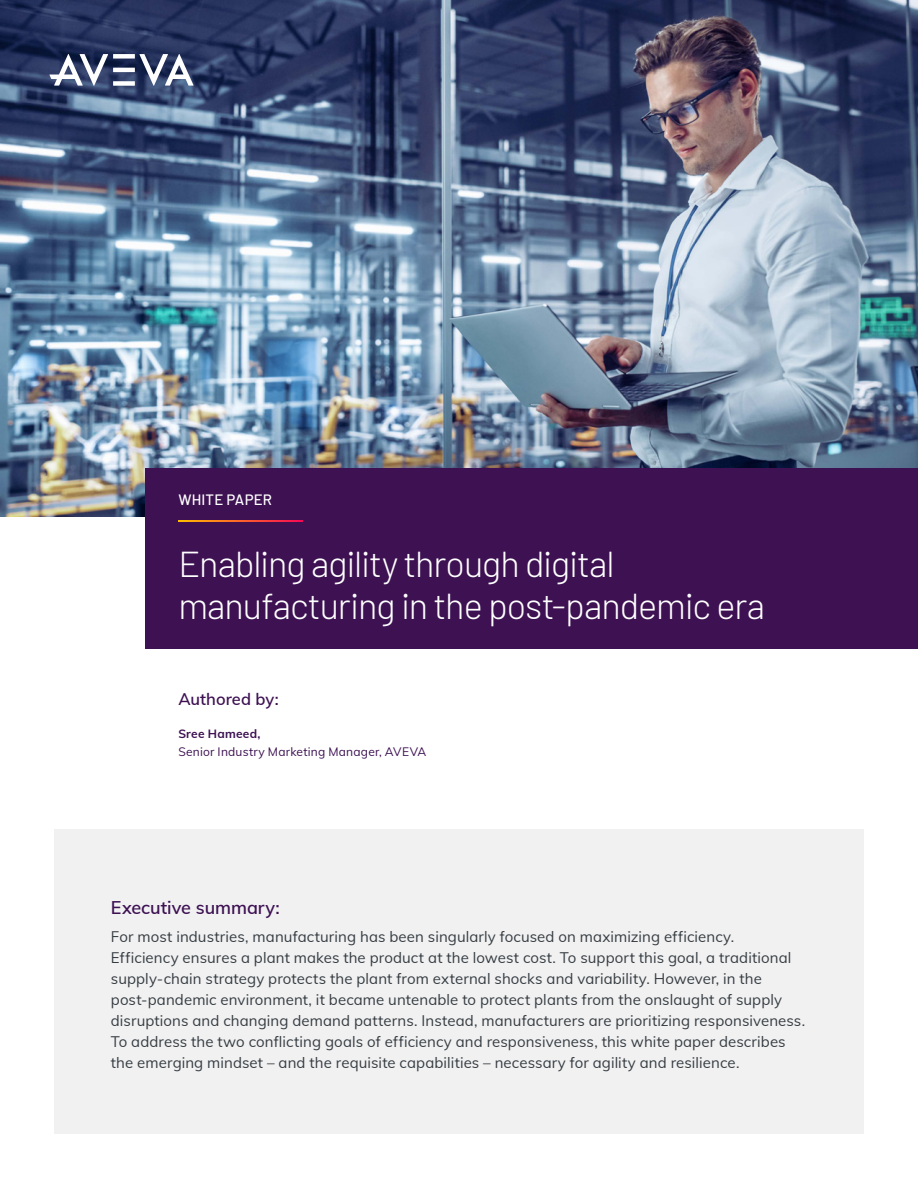
<style>
.page{position:relative;width:918px;height:1188px;background:#fff}
.page>*{position:absolute;margin:0;border:0;box-sizing:border-box;transform-origin:0 0}
.H2_Doc_Title_-_White{font:300 36px/42px "Barlow";letter-spacing:-.03em;color:#fff}
.S1_Subheadlines{font:600 18px "Muli";color:#3d1152}
.S2_Subheadlines{font:600 16.5px "Muli";color:#3d1152}
.Body_Copy{font:15px/21px "Muli";letter-spacing:.005em;color:#363d42}
.Doc_Content_Type_-_W{font:500 15px "Barlow";letter-spacing:.015em;color:#fff}
.Doc_Author_Title{font:12px "Muli";letter-spacing:.015em;color:#3d1152}
.Doc_Author_Name{font:700 12px "Muli";letter-spacing:.02em;color:#3d1152}
</style>
<div class="page">
<img style="left:0;top:0;width:918px;height:516px">
<div style="left:54px;top:829px;width:810px;height:305px;background:#f1f1f2"></div>
<div style="left:113px;top:81px;width:22px;height:5px;background:#fff"></div>
<hr style="left:113px;top:68px;width:22px;height:4px;background:#fff">
<div style="left:113px;top:54px;width:22px;height:5px;background:#fff"></div>
<svg style="left:49px;top:54px;width:59px;height:32px"></svg>
<svg style="left:139px;top:54px;width:55px;height:32px"></svg>
<div style="left:146px;top:469px;width:772px;height:180px;background:#3d1152"></div>
<svg style="left:178px;top:521px;width:124px;height:1px"></svg>
<p class="Doc_Content_Type_-_W" style="left:178px;top:489px;width:95px">WHITE PAPER</p>
<p class="H2_Doc_Title_-_White" style="left:178px;top:540px;width:588px">Enabling agility through digital manufacturing in the post-pandemic era</p>
<p class="S2_Subheadlines" style="left:178px;top:687px;width:102px">Authored by:</p>
<p class="Doc_Author_Name" style="left:178px;top:725px;width:84px">Sree Hameed,</p>
<p class="Doc_Author_Title" style="left:178px;top:743px;width:250px">Senior Industry Marketing Manager, AVEVA</p>
<p class="S1_Subheadlines" style="left:111px;top:894px;width:170px">Executive summary:</p>
<p class="Body_Copy" style="left:111px;top:925px;width:696px">For most industries, manufacturing has been singularly focused on maximizing efficiency.<br>Efficiency ensures a plant makes the product at the lowest cost. To support this goal, a traditional supply-chain strategy protects the plant from external shocks and variability. However, in the post-pandemic environment, it became untenable to protect plants from the onslaught of supply disruptions and changing demand patterns. Instead, manufacturers are prioritizing responsiveness.<br>To address the two conflicting goals of efficiency and responsiveness, this white paper describes the emerging mindset – and the requisite capabilities – necessary for agility and resilience.</p>
</div>
